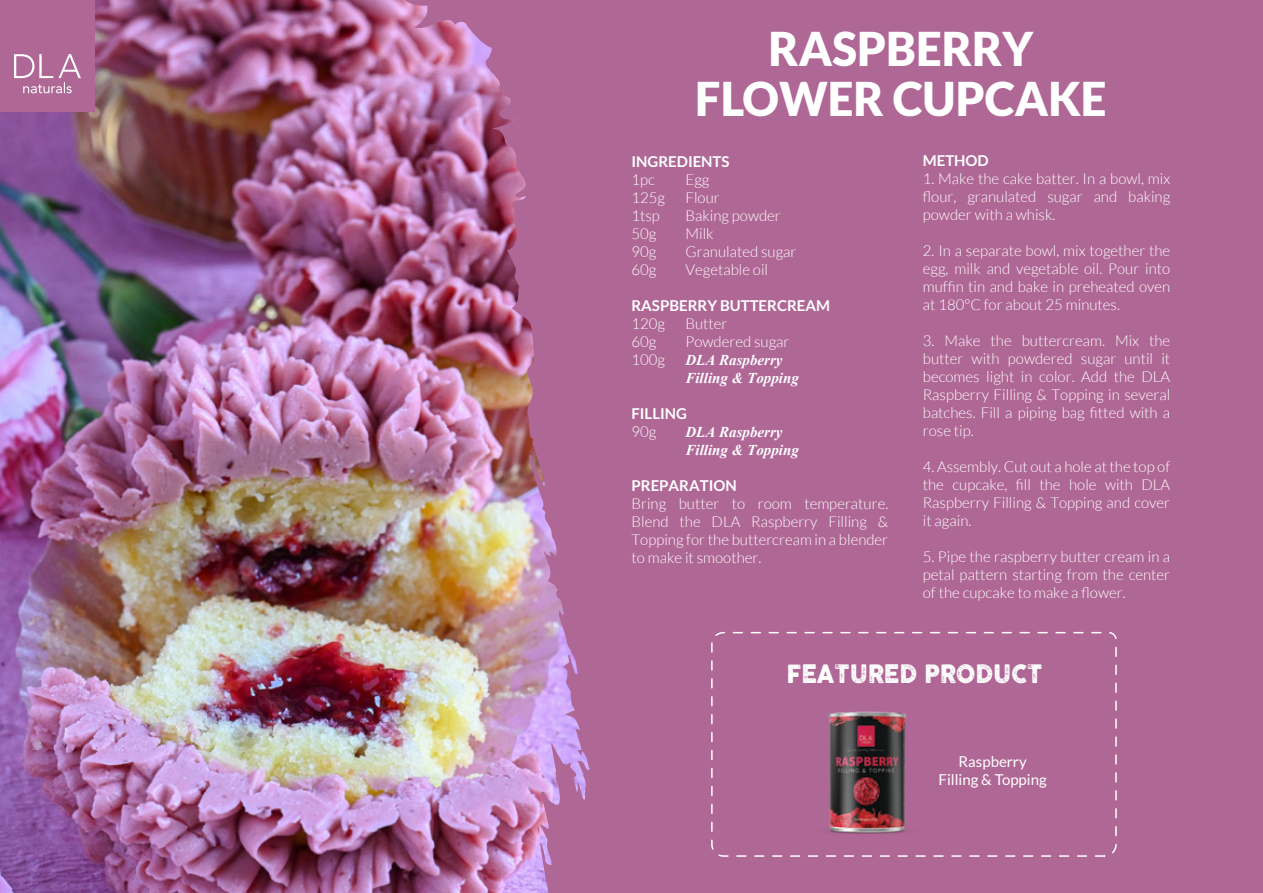
<style>
.page{position:relative;width:1263px;height:893px;background:#af6795}
.page>*{position:absolute;margin:0;border:0;box-sizing:border-box;transform-origin:0 0}
.t1{font:900 46.5px/49.3px "Lato";color:#fff;text-align:center}
.t2{font:24.9px "COCOGOOSELETTERPRESS";color:#fff;scale:.92 1}
.t3{font:300 15px/18px "Lato";color:#fff;text-align:justify}
.t4{font:700 15px "Lato";color:#fff}
.t5{font:italic 700 15px/18px "Times New Roman";color:#fff}
.t6{font:15px/18px "Lato";color:#fff;text-align:center}
</style>
<div class="page">
<img style="left:0;top:0;width:589px;height:893px">
<div style="left:0;top:0;width:95px;height:112px;background:#af6795"></div>
<svg style="left:14px;top:54px;width:67px;height:39px"></svg>
<svg style="left:711px;top:631px;width:406px;height:226px"></svg>
<img style="left:777px;top:671px;width:180px;height:180px">
<h1 class="t1" style="left:695px;top:23px;width:413px">RASPBERRY<br>FLOWER CUPCAKE</h1>
<p class="t4" style="left:631px;top:153px;width:100px">INGREDIENTS</p>
<p class="t3" style="left:631px;top:171px;width:25px">1pc</p>
<p class="t3" style="left:685px;top:171px;width:25px">Egg</p>
<p class="t3" style="left:631px;top:189px;width:35px">125g</p>
<p class="t3" style="left:685px;top:189px;width:36px">Flour</p>
<p class="t3" style="left:631px;top:207px;width:30px">1tsp</p>
<p class="t3" style="left:685px;top:207px;width:97px">Baking powder</p>
<p class="t3" style="left:631px;top:225px;width:26px">50g</p>
<p class="t3" style="left:685px;top:225px;width:30px">Milk</p>
<p class="t3" style="left:631px;top:243px;width:26px">90g</p>
<p class="t3" style="left:685px;top:243px;width:113px">Granulated sugar</p>
<p class="t3" style="left:631px;top:261px;width:26px">60g</p>
<p class="t3" style="left:685px;top:261px;width:84px">Vegetable oil</p>
<p class="t4" style="left:631px;top:297px;width:200px">RASPBERRY BUTTERCREAM</p>
<p class="t3" style="left:631px;top:315px;width:35px">120g</p>
<p class="t3" style="left:685px;top:315px;width:44px">Butter</p>
<p class="t3" style="left:631px;top:333px;width:26px">60g</p>
<p class="t3" style="left:685px;top:333px;width:105px">Powdered sugar</p>
<p class="t3" style="left:631px;top:351px;width:35px">100g</p>
<p class="t5" style="left:685px;top:351px;width:115px">DLA Raspberry<br>Filling &amp; Topping</p>
<p class="t4" style="left:631px;top:405px;width:57px">FILLING</p>
<p class="t3" style="left:631px;top:423px;width:26px">90g</p>
<p class="t5" style="left:685px;top:423px;width:115px">DLA Raspberry<br>Filling &amp; Topping</p>
<p class="t4" style="left:631px;top:477px;width:107px">PREPARATION</p>
<p class="t3" style="left:631px;top:495px;width:258px">Bring butter to room temperature.<br>Blend the DLA Raspberry Filling &amp; Topping for the buttercream in a blender to make it smoother.</p>
<p class="t4" style="left:923px;top:152px;width:67px">METHOD</p>
<p class="t3" style="left:923px;top:170px;width:249px">1. Make the cake batter. In a bowl, mix flour, granulated sugar and baking powder with a whisk.</p>
<p class="t3" style="left:923px;top:242px;width:249px">2. In a separate bowl, mix together the egg, milk and vegetable oil. Pour into muffin tin and bake in preheated oven at 180°C for about 25 minutes.</p>
<p class="t3" style="left:923px;top:332px;width:249px">3. Make the buttercream. Mix the butter with powdered sugar until it becomes light in color. Add the DLA Raspberry Filling &amp; Topping in several batches. Fill a piping bag fitted with a rose tip.</p>
<p class="t3" style="left:923px;top:458px;width:249px">4. Assembly. Cut out a hole at the top of the cupcake, fill the hole with DLA Raspberry Filling &amp; Topping and cover it again.</p>
<p class="t3" style="left:923px;top:548px;width:249px">5. Pipe the raspberry butter cream in a petal pattern starting from the center of the cupcake to make a flower.</p>
<h2 class="t2" style="left:786px;top:660px;width:280px">FEATURED PRODUCT</h2>
<p class="t6" style="left:938px;top:752px;width:110px">Raspberry<br>Filling &amp; Topping</p>
</div>
